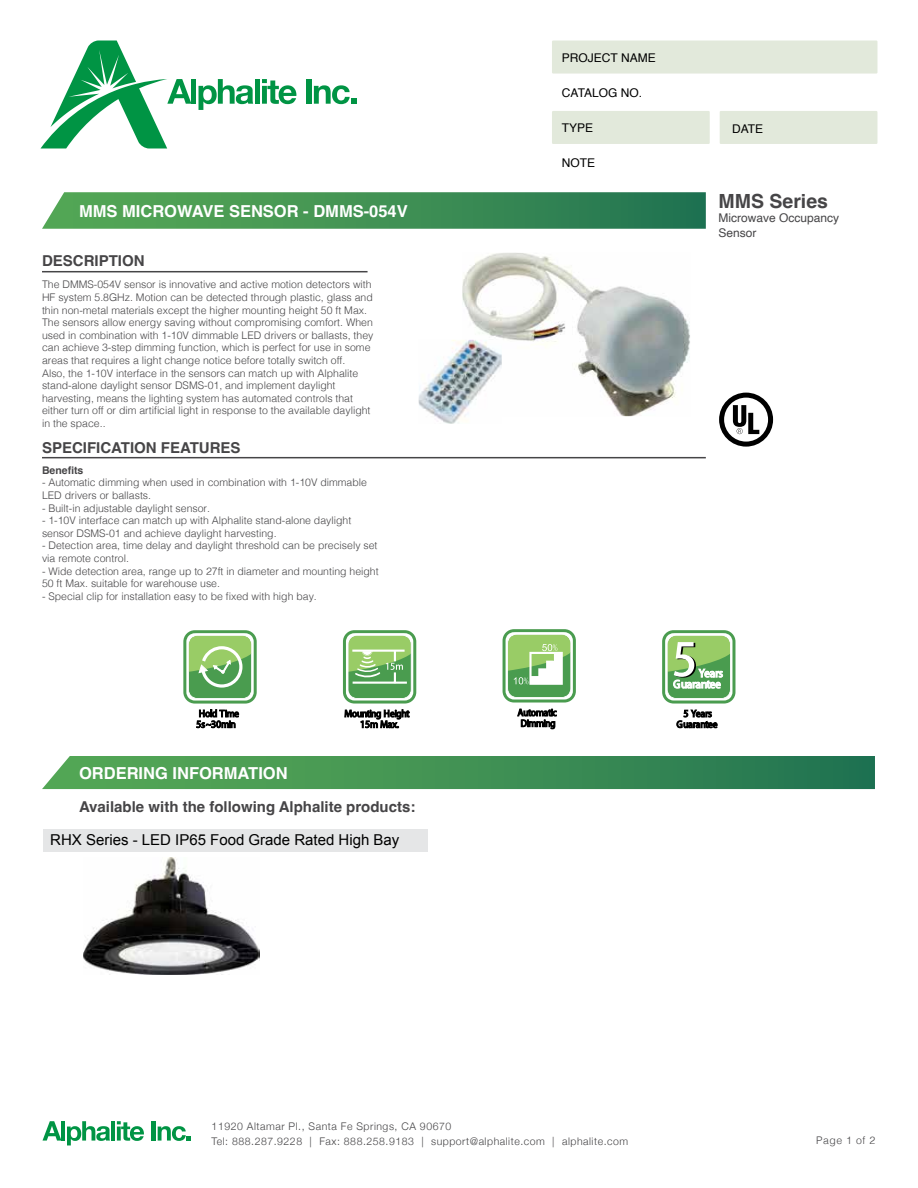
<style>
.page{position:relative;width:918px;height:1188px;background:#fff}
.page>*{position:absolute;margin:0;border:0;box-sizing:border-box;transform-origin:0 0}
.t1{font:700 19.5px "Helvetica";color:#464547}
.t2{font:700 16.5px "Helvetica";color:#fff}
.t3{font:700 15px "Helvetica";color:#464547}
.t4{font:15px "Arial";color:#000}
.t5{font:12px "Helvetica";color:#000}
.t6{font:12px/14.4px "Helvetica";color:#464547}
.t7{font:300 10.5px/12.6px "Helvetica";color:#464547}
.t8{font:300 10.5px/15px "Helvetica Neue";letter-spacing:.05em;color:#464547}
.t9{font:700 10.5px "Helvetica";color:#464547}
</style>
<div class="page">
<svg style="left:43px;top:1121px;width:18px;height:20px"></svg>
<hr style="left:61px;top:1121px;width:4px;height:20px;background:#009444">
<svg style="left:67px;top:1121px;width:43px;height:24px"></svg>
<hr style="left:111px;top:1121px;width:4px;height:20px;background:#009444">
<svg style="left:117px;top:1121px;width:27px;height:20px"></svg>
<div style="left:151px;top:1121px;width:5px;height:20px;background:#009444"></div>
<svg style="left:158px;top:1126px;width:33px;height:15px"></svg>
<svg style="left:42px;top:192px;width:664px;height:37px;background:#449358"></svg>
<hr style="left:42px;top:271px;width:326px;height:1px;background:#464547">
<hr style="left:42px;top:457px;width:664px;height:1px;background:#464547">
<svg style="left:42px;top:756px;width:833px;height:33px;background:#419156"></svg>
<svg style="left:719px;top:393px;width:54px;height:54px"></svg>
<div style="left:43px;top:829px;width:385px;height:23px;background:#e5e6e7"></div>
<img style="left:83px;top:857px;width:177px;height:118px">
<svg style="left:183px;top:630px;width:74px;height:98px"></svg>
<svg style="left:343px;top:630px;width:73px;height:99px"></svg>
<svg style="left:503px;top:629px;width:73px;height:100px"></svg>
<svg style="left:676px;top:710px;width:42px;height:18px"></svg>
<svg style="left:662px;top:630px;width:73px;height:74px"></svg>
<img style="left:462px;top:253px;width:228px;height:163px">
<img style="left:419px;top:340px;width:83px;height:84px">
<svg style="left:41px;top:40px;width:150px;height:108px"></svg>
<div style="left:191px;top:79px;width:5px;height:25px;background:#009444"></div>
<svg style="left:199px;top:79px;width:54px;height:31px"></svg>
<div style="left:255px;top:79px;width:5px;height:25px;background:#009444"></div>
<svg style="left:262px;top:79px;width:34px;height:25px"></svg>
<div style="left:306px;top:79px;width:5px;height:25px;background:#009444"></div>
<svg style="left:314px;top:85px;width:42px;height:19px"></svg>
<div style="left:552px;top:40px;width:326px;height:34px;background:#e2e9db"></div>
<div style="left:552px;top:111px;width:158px;height:33px;background:#e2e9db"></div>
<div style="left:720px;top:111px;width:158px;height:33px;background:#e2e9db"></div>
<h2 class="t2" style="left:79px;top:201px;width:330px">MMS MICROWAVE SENSOR - DMMS-054V</h2>
<h3 class="t3" style="left:42px;top:252px;width:104px">DESCRIPTION</h3>
<p class="t7" style="left:42px;top:278px;width:333px">The DMMS-054V sensor is innovative and active motion detectors with HF system 5.8GHz. Motion can be detected through plastic, glass and thin non-metal materials except the higher mounting height 50 ft Max.<br>The sensors allow energy saving without compromising comfort. When used in combination with 1-10V dimmable LED drivers or ballasts, they can achieve 3-step dimming function, which is perfect for use in some areas that requires a light change notice before totally switch off.<br>Also, the 1-10V interface in the sensors can match up with Alphalite stand-alone daylight sensor DSMS-01, and implement daylight harvesting, means the lighting system has automated controls that either turn off or dim artificial light in response to the available daylight in the space..</p>
<p class="t9" style="left:42px;top:464px;width:43px">Benefits</p>
<p class="t7" style="left:42px;top:476px;width:326px">- Automatic dimming when used in combination with 1-10V dimmable<br>LED drivers or ballasts.</p>
<p class="t7" style="left:42px;top:501px;width:170px">- Built-in adjustable daylight sensor.</p>
<p class="t7" style="left:42px;top:513px;width:311px">- 1-10V interface can match up with Alphalite stand-alone daylight sensor DSMS-01 and achieve daylight harvesting.</p>
<p class="t7" style="left:42px;top:539px;width:337px">- Detection area, time delay and daylight threshold can be precisely set via remote control.</p>
<p class="t7" style="left:42px;top:564px;width:338px">- Wide detection area, range up to 27ft in diameter and mounting height<br>50 ft Max. suitable for warehouse use.</p>
<p class="t7" style="left:42px;top:589px;width:276px">- Special clip for installation easy to be fixed with high bay.</p>
<h3 class="t3" style="left:42px;top:438px;width:200px">SPECIFICATION FEATURES</h3>
<h2 class="t2" style="left:79px;top:763px;width:210px">ORDERING INFORMATION</h2>
<h3 class="t3" style="left:79px;top:798px;width:338px">Available with the following Alphalite products:</h3>
<h3 class="t4" style="left:50px;top:830px;width:351px">RHX Series - LED IP65 Food Grade Rated High Bay</h3>
<p class="t5" style="left:562px;top:49px;width:95px">PROJECT NAME</p>
<p class="t5" style="left:562px;top:84px;width:82px">CATALOG NO.</p>
<p class="t5" style="left:562px;top:119px;width:33px">TYPE</p>
<p class="t5" style="left:562px;top:154px;width:35px">NOTE</p>
<p class="t5" style="left:732px;top:120px;width:33px">DATE</p>
<h1 class="t1" style="left:719px;top:189px;width:111px">MMS Series</h1>
<p class="t6" style="left:719px;top:211px;width:122px">Microwave Occupancy<br>Sensor</p>
<p class="t8" style="left:212px;top:1118px;width:418px">11920 Altamar Pl., Santa Fe Springs, CA 90670<br>Tel: 888.287.9228 | Fax: 888.258.9183 | support@alphalite.com | alphalite.com</p>
<p class="t7" style="left:816px;top:1133px;width:60px">Page 1 of 2</p>
</div>
